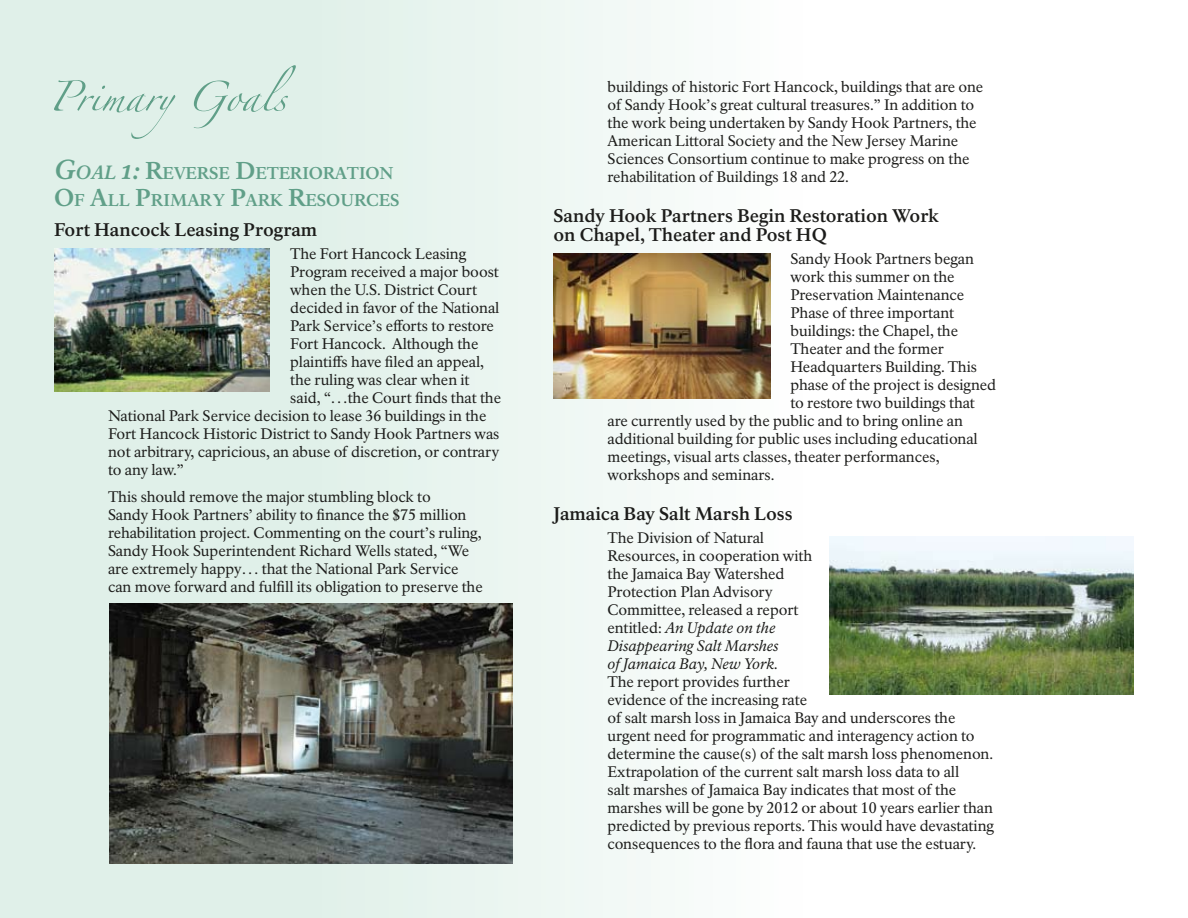
<style>
.page{position:relative;width:1188px;height:918px;background:#fff}
.page>*{position:absolute;margin:0;border:0;box-sizing:border-box;transform-origin:0 0}
.t1{font:700 18px/19.5px "NPS Rawlinson OT";letter-spacing:-.005em;color:#1c1c1a}
.t2{font:700 16.8px/27px "NPS Rawlinson OT";letter-spacing:-.005em;color:#609f88}
.t3{font:15px/18px "NPS Rawlinson OT";letter-spacing:-.005em;color:#1c1c1a}
.s1{font-family:"NPS Rawlinson OT Old";font-style:italic;font-size:27px}
.s2{font-family:"NPS Rawlinson OT Old";font-style:italic;font-size:18.9px}
.s3{font-size:24px}
.s4{font-style:italic}
</style>
<div class="page">
<div style="left:0;top:0;width:1188px;height:918px;background:linear-gradient(to right,#daede5,#fff)"></div>
<svg style="left:54px;top:65px;width:242px;height:74px;background:#d7eae2"></svg>
<img style="left:830px;top:536px;width:304px;height:159px">
<img style="left:110px;top:604px;width:403px;height:260px">
<img style="left:54px;top:249px;width:216px;height:143px">
<img style="left:554px;top:254px;width:216px;height:145px">
<p class="t2" style="left:54px;top:159px;width:347px"><span class="s1">G</span><span class="s2">oal</span> <span class="s1">1:</span> <span class="s3">R</span>EVERSE <span class="s3">D</span>ETERIORATION<br><span class="s3">O</span>F <span class="s3">A</span>LL <span class="s3">P</span>RIMARY <span class="s3">P</span>ARK <span class="s3">R</span>ESOURCES</p>
<p class="t1" style="left:54px;top:220px;width:265px">Fort Hancock Leasing Program</p>
<p class="t3" style="left:290px;top:245px;width:177px">The Fort Hancock Leasing</p>
<p class="t3" style="left:290px;top:263px;width:210px">Program received a major boost</p>
<p class="t3" style="left:290px;top:281px;width:188px">when the U.S. District Court</p>
<p class="t3" style="left:290px;top:299px;width:211px">decided in favor of the National</p>
<p class="t3" style="left:290px;top:317px;width:205px">Park Service’s efforts to restore</p>
<p class="t3" style="left:290px;top:335px;width:190px">Fort Hancock. Although the</p>
<p class="t3" style="left:290px;top:353px;width:195px">plaintiffs have filed an appeal,</p>
<p class="t3" style="left:290px;top:371px;width:181px">the ruling was clear when it</p>
<p class="t3" style="left:290px;top:389px;width:212px">said, “…the Court finds that the</p>
<p class="t3" style="left:108px;top:407px;width:380px">National Park Service decision to lease 36 buildings in the</p>
<p class="t3" style="left:108px;top:425px;width:393px">Fort Hancock Historic District to Sandy Hook Partners was</p>
<p class="t3" style="left:108px;top:443px;width:393px">not arbitrary, capricious, an abuse of discretion, or contrary</p>
<p class="t3" style="left:108px;top:461px;width:77px">to any law.”</p>
<p class="t3" style="left:108px;top:488px;width:376px">This should remove the major stumbling block to<br>Sandy Hook Partners’ ability to finance the $75 million rehabilitation project. Commenting on the court’s ruling, Sandy Hook Superintendent Richard Wells stated, “We are extremely happy… that the National Park Service can move forward and fulfill its obligation to preserve the</p>
<p class="t3" style="left:608px;top:78px;width:377px">buildings of historic Fort Hancock, buildings that are one of Sandy Hook’s great cultural treasures.” In addition to the work being undertaken by Sandy Hook Partners, the American Littoral Society and the New Jersey Marine Sciences Consortium continue to make progress on the rehabilitation of Buildings 18 and 22.</p>
<p class="t1" style="left:554px;top:206px;width:387px">Sandy Hook Partners Begin Restoration Work on Chapel, Theater and Post HQ</p>
<p class="t3" style="left:790px;top:250px;width:185px">Sandy Hook Partners began</p>
<p class="t3" style="left:790px;top:268px;width:166px">work this summer on the</p>
<p class="t3" style="left:790px;top:286px;width:175px">Preservation Maintenance</p>
<p class="t3" style="left:790px;top:304px;width:165px">Phase of three important</p>
<p class="t3" style="left:790px;top:322px;width:169px">buildings: the Chapel, the</p>
<p class="t3" style="left:790px;top:340px;width:155px">Theater and the former</p>
<p class="t3" style="left:790px;top:358px;width:188px">Headquarters Building. This</p>
<p class="t3" style="left:790px;top:376px;width:207px">phase of the project is designed</p>
<p class="t3" style="left:790px;top:394px;width:186px">to restore two buildings that</p>
<p class="t3" style="left:608px;top:412px;width:357px">are currently used by the public and to bring online an</p>
<p class="t3" style="left:608px;top:430px;width:372px">additional building for public uses including educational</p>
<p class="t3" style="left:608px;top:448px;width:333px">meetings, visual arts classes, theater performances,</p>
<p class="t3" style="left:608px;top:466px;width:166px">workshops and seminars.</p>
<p class="t1" style="left:554px;top:504px;width:241px">Jamaica Bay Salt Marsh Loss</p>
<p class="t3" style="left:608px;top:529px;width:206px">The Division of Natural<br>Resources, in cooperation with the Jamaica Bay Watershed<br>Protection Plan Advisory<br>Committee, released a report entitled: <span class="s4">An Update on the<br>Disappearing Salt Marshes<br>of Jamaica Bay, New York.</span></p>
<p class="t3" style="left:608px;top:673px;width:388px">The report provides further<br>evidence of the increasing rate<br>of salt marsh loss in Jamaica Bay and underscores the urgent need for programmatic and interagency action to determine the cause(s) of the salt marsh loss phenomenon.<br>Extrapolation of the current salt marsh loss data to all<br>salt marshes of Jamaica Bay indicates that most of the marshes will be gone by 2012 or about 10 years earlier than predicted by previous reports. This would have devastating consequences to the flora and fauna that use the estuary.</p>
</div>
